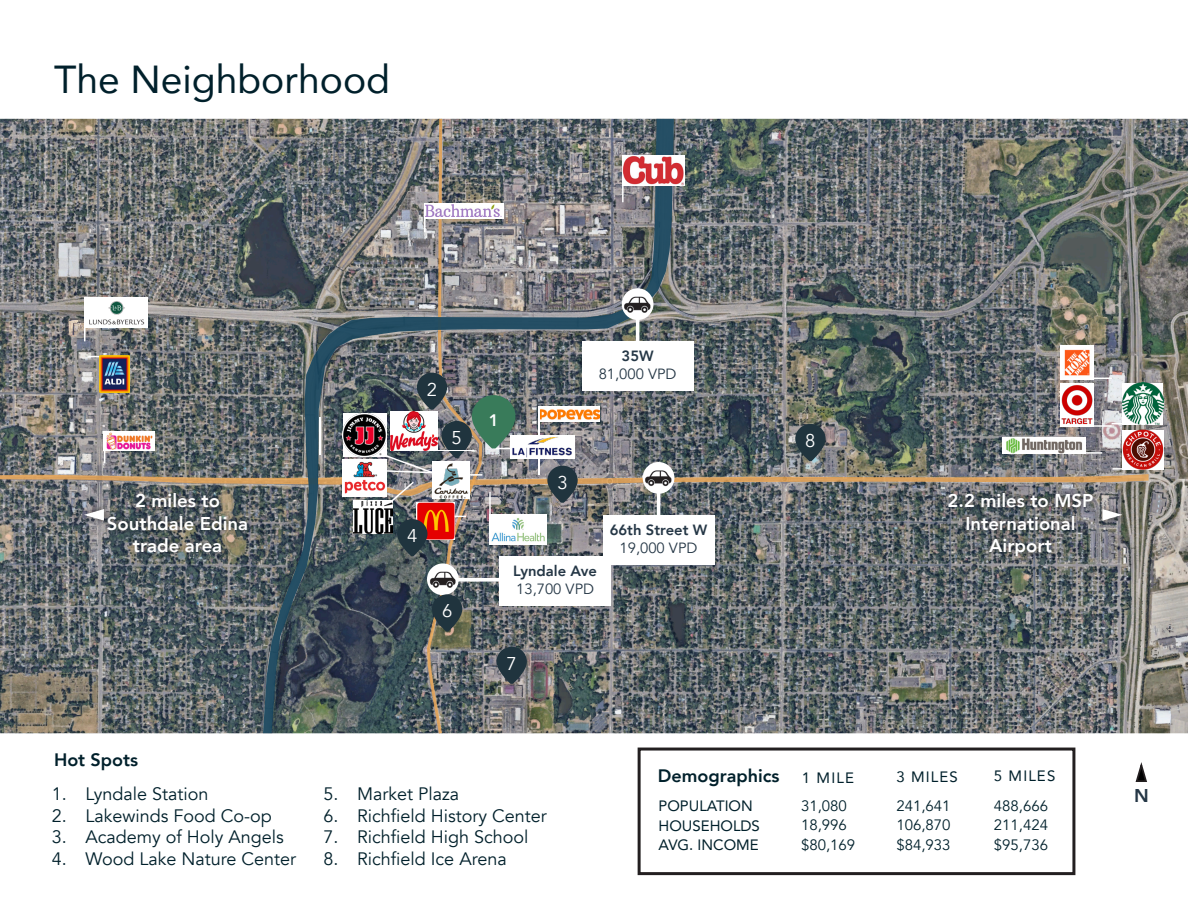
<style>
.page{position:relative;width:1188px;height:918px;background:#fff}
.page>*{position:absolute;margin:0;border:0;box-sizing:border-box;transform-origin:0 0}
.t1{font:39px "Avenir";color:#00202b}
.t2{font:800 18.45px/22.2px "Avenir";color:#fff;text-align:center}
.t3{font:18.45px "Avenir";color:#fff}
.t4{font:800 18.45px "Avenir";color:#253746}
.t5{font:18px "Avenir";color:#00202b}
.t6{font:800 18px "Avenir";color:#00202b}
.t7{font:800 16.65px "Avenir";color:#fff}
.t8{font:15px "Avenir";color:#00202b}
.t9{font:15px "Avenir";color:#00202b}
.t10{font:14.85px "Avenir";color:#253746}
.t11{font:800 14.85px "Avenir";color:#253746}
</style>
<div class="page">
<img style="left:1149px;top:119px;width:38px;height:614px">
<div style="left:638px;top:748px;width:437px;height:127px;border:3px solid #231f20"></div>
<svg style="left:1135px;top:763px;width:12px;height:19px"></svg>
<hr style="left:1187px;top:0;width:1px;height:918px;background:#cee0d9">
<img style="left:1149px;top:430px;width:15px;height:40px">
<img style="left:1149px;top:383px;width:14px;height:41px">
<img style="left:0;top:118px;width:1149px;height:616px">
<p class="t1" style="left:54px;top:48px;width:338px">The Neighborhood</p>
<p class="t2" style="left:135px;top:490px;width:86px">2 miles to</p>
<p class="t2" style="left:107px;top:512px;width:143px">Southdale Edina trade area</p>
<p class="t3" style="left:427px;top:378px;width:12px">2</p>
<p class="t3" style="left:452px;top:427px;width:12px">5</p>
<p class="t3" style="left:407px;top:525px;width:12px">4</p>
<p class="t3" style="left:442px;top:600px;width:12px">6</p>
<p class="t7" style="left:489px;top:407px;width:11px">1</p>
<p class="t11" style="left:622px;top:345px;width:34px">35W</p>
<p class="t10" style="left:599px;top:365px;width:79px">81,000 VPD</p>
<p class="t3" style="left:557px;top:471px;width:12px">3</p>
<p class="t11" style="left:513px;top:559px;width:85px">Lyndale Ave</p>
<p class="t10" style="left:516px;top:580px;width:79px">13,700 VPD</p>
<p class="t11" style="left:610px;top:518px;width:99px">66th Street W</p>
<p class="t10" style="left:620px;top:539px;width:79px">19,000 VPD</p>
<p class="t3" style="left:507px;top:653px;width:12px">7</p>
<p class="t3" style="left:805px;top:430px;width:12px">8</p>
<p class="t2" style="left:948px;top:490px;width:147px">2.2 miles to MSP<br>International<br>Airport</p>
<p class="t6" style="left:54px;top:745px;width:86px">Hot Spots</p>
<p class="t5" style="left:52px;top:783px;width:158px">1. Lyndale Station</p>
<p class="t5" style="left:52px;top:805px;width:222px">2. Lakewinds Food Co-op</p>
<p class="t5" style="left:52px;top:826px;width:234px">3. Academy of Holy Angels</p>
<p class="t5" style="left:52px;top:848px;width:246px">4. Wood Lake Nature Center</p>
<p class="t5" style="left:323px;top:783px;width:137px">5. Market Plaza</p>
<p class="t5" style="left:323px;top:805px;width:225px">6. Richfield History Center</p>
<p class="t5" style="left:323px;top:826px;width:207px">7. Richfield High School</p>
<p class="t5" style="left:323px;top:848px;width:185px">8. Richfield Ice Arena</p>
<p class="t6" style="left:658px;top:762px;width:123px">Demographics</p>
<p class="t9" style="left:659px;top:794px;width:96px">POPULATION</p>
<p class="t9" style="left:659px;top:813px;width:103px">HOUSEHOLDS</p>
<p class="t9" style="left:659px;top:833px;width:102px">AVG. INCOME</p>
<p class="t9" style="left:802px;top:766px;width:54px">1 MILE</p>
<p class="t9" style="left:896px;top:765px;width:63px">3 MILES</p>
<p class="t9" style="left:994px;top:764px;width:63px">5 MILES</p>
<p class="t8" style="left:801px;top:797px;width:47px">31,080</p>
<p class="t8" style="left:801px;top:816px;width:47px">18,996</p>
<p class="t8" style="left:801px;top:836px;width:56px">$80,169</p>
<p class="t8" style="left:896px;top:797px;width:56px">241,641</p>
<p class="t8" style="left:896px;top:816px;width:56px">106,870</p>
<p class="t8" style="left:896px;top:836px;width:56px">$84,933</p>
<p class="t8" style="left:994px;top:797px;width:56px">488,666</p>
<p class="t8" style="left:994px;top:816px;width:56px">211,424</p>
<p class="t8" style="left:994px;top:836px;width:56px">$95,736</p>
<p class="t4" style="left:1134px;top:782px;width:16px">N</p>
</div>
